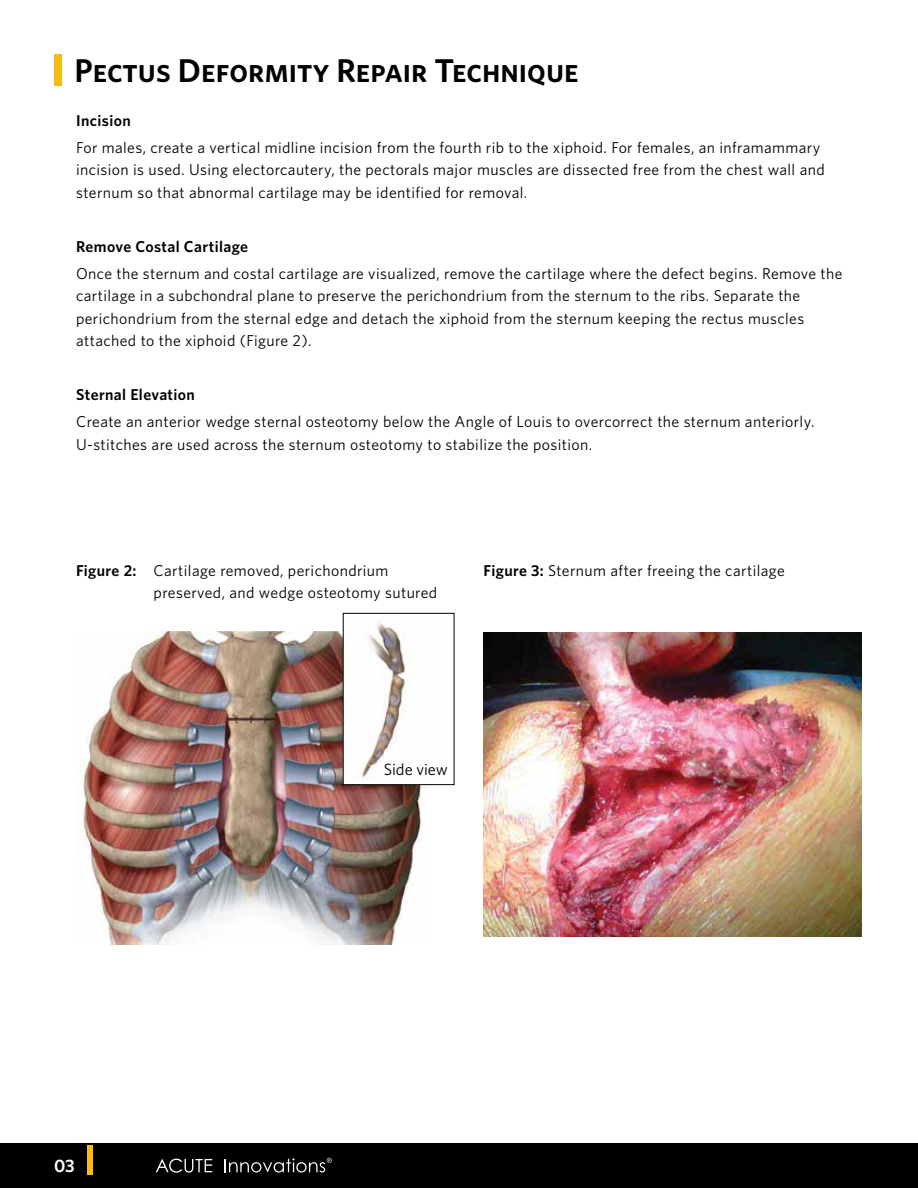
<style>
.page{position:relative;width:918px;height:1188px;background:#fff}
.page>*{position:absolute;margin:0;border:0;box-sizing:border-box;transform-origin:0 0}
.t1{font:33px "Whitney Semibold SC";color:#000}
.t2{font:600 18px "Whitney";color:#fff}
.t3{font:16.35px "Whitney";color:#000}
.t4{font:15.75px/22.5px "Whitney";letter-spacing:.025em;color:#000}
.t5{font:600 15.75px "Whitney";letter-spacing:.025em;color:#000}
.s1{font-weight:600}
</style>
<div class="page">
<img style="left:484px;top:633px;width:378px;height:304px">
<img style="left:77px;top:632px;width:354px;height:313px">
<div style="left:343px;top:613px;width:111px;height:172px;background:#fff"></div>
<div style="left:343px;top:613px;width:111px;height:172px;border:1px solid #000"></div>
<img style="left:362px;top:623px;width:45px;height:155px">
<div style="left:0;top:1144px;width:918px;height:44px;background:#000"></div>
<div style="left:87px;top:1145px;width:5px;height:29px;background:#fdba12"></div>
<svg style="left:156px;top:1159px;width:56px;height:14px"></svg>
<svg style="left:225px;top:1158px;width:107px;height:15px"></svg>
<div style="left:54px;top:54px;width:7px;height:32px;background:#fcb915"></div>
<h1 class="t1" style="left:74px;top:51px;width:506px">Pectus Deformity Repair Technique</h1>
<p class="t5" style="left:76px;top:111px;width:56px">Incision</p>
<p class="t4" style="left:76px;top:136px;width:750px">For males, create a vertical midline incision from the fourth rib to the xiphoid. For females, an inframammary incision is used. Using electorcautery, the pectorals major muscles are dissected free from the chest wall and sternum so that abnormal cartilage may be identified for removal.</p>
<p class="t5" style="left:76px;top:237px;width:173px">Remove Costal Cartilage</p>
<p class="t4" style="left:76px;top:262px;width:768px">Once the sternum and costal cartilage are visualized, remove the cartilage where the defect begins. Remove the cartilage in a subchondral plane to preserve the perichondrium from the sternum to the ribs. Separate the perichondrium from the sternal edge and detach the xiphoid from the sternum keeping the rectus muscles attached to the xiphoid (Figure 2).</p>
<p class="t5" style="left:76px;top:385px;width:120px">Sternal Elevation</p>
<p class="t4" style="left:76px;top:410px;width:740px">Create an anterior wedge sternal osteotomy below the Angle of Louis to overcorrect the sternum anteriorly.<br>U-stitches are used across the sternum osteotomy to stabilize the position.</p>
<p class="t4" style="left:154px;top:559px;width:285px">Cartilage removed, perichondrium preserved, and wedge osteotomy sutured</p>
<p class="t5" style="left:76px;top:561px;width:62px">Figure 2:</p>
<p class="t4" style="left:484px;top:559px;width:303px"><span class="s1">Figure 3:</span> Sternum after freeing the cartilage</p>
<p class="t2" style="left:54px;top:1155px;width:22px">03</p>
<p class="t3" style="left:384px;top:760px;width:66px">Side view</p>
</div>
